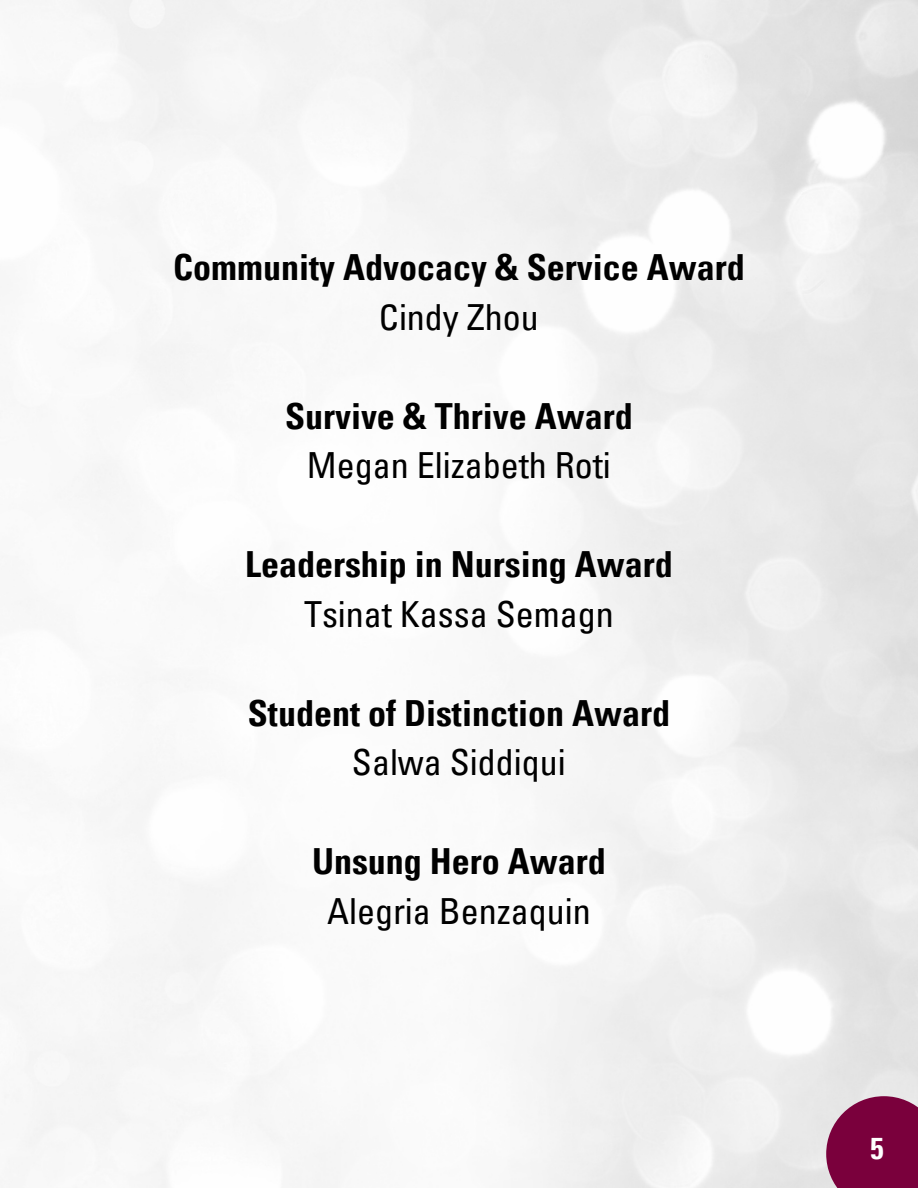
<style>
.page{position:relative;width:918px;height:1188px;background:#fff}
.page>*{position:absolute;margin:0;border:0;box-sizing:border-box;transform-origin:0 0}
.t1{font:700 condensed 36px "Univers LT Pro";color:#000}
.t2{font:condensed 36px "Univers LT Pro";color:#000}
.t3{font:700 condensed 30px "Univers LT Pro";color:#fff}
</style>
<div class="page">
<div style="left:826px;top:1096px;width:92px;height:92px;background:#7a003c"></div>
<p class="t1" style="left:173px;top:254px;width:573px">Community Advocacy &amp; Service Award</p>
<p class="t2" style="left:379px;top:304px;width:161px">Cindy Zhou</p>
<p class="t1" style="left:285px;top:403px;width:349px">Survive &amp; Thrive Award</p>
<p class="t2" style="left:307px;top:452px;width:305px">Megan Elizabeth Roti</p>
<p class="t1" style="left:245px;top:551px;width:429px">Leadership in Nursing Award</p>
<p class="t2" style="left:304px;top:601px;width:311px">Tsinat Kassa Semagn</p>
<p class="t1" style="left:248px;top:700px;width:424px">Student of Distinction Award</p>
<p class="t2" style="left:352px;top:749px;width:215px">Salwa Siddiqui</p>
<p class="t1" style="left:312px;top:848px;width:295px">Unsung Hero Award</p>
<p class="t2" style="left:327px;top:898px;width:265px">Alegria Benzaquin</p>
<p class="t3" style="left:871px;top:1137px;width:15px">5</p>
</div>
